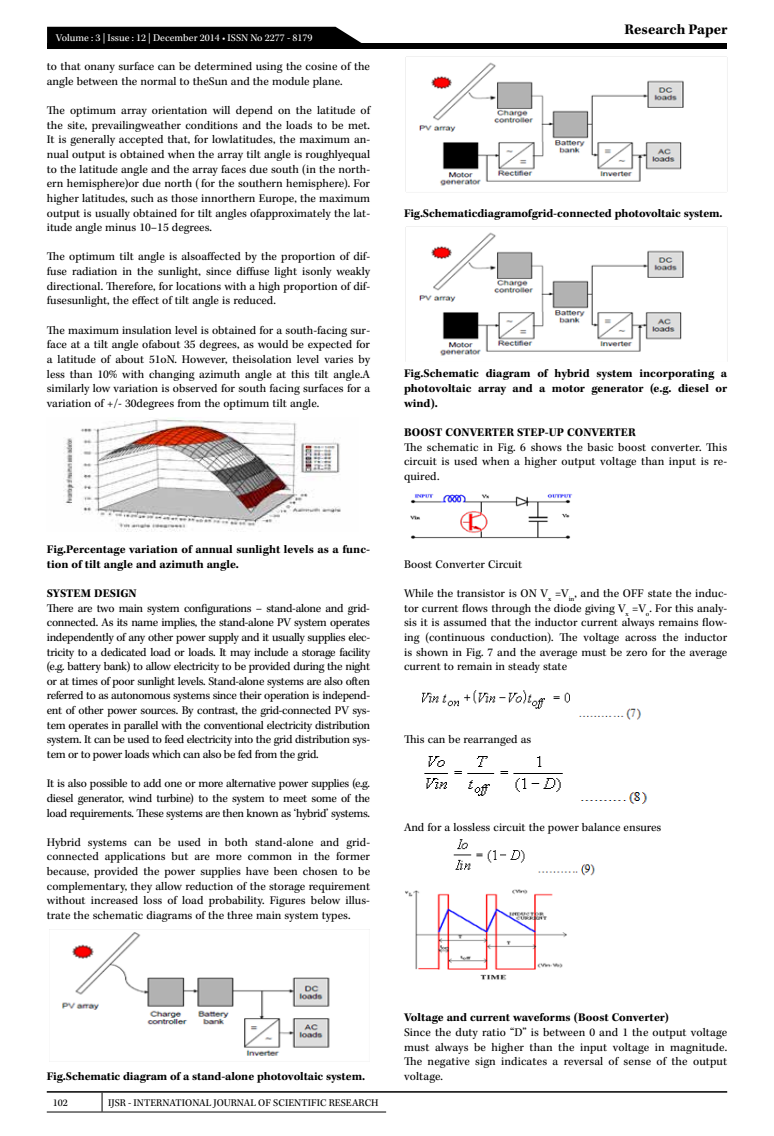
<style>
.page{position:relative;width:774px;height:1136px;background:#fff}
.page>*{position:absolute;margin:0;border:0;box-sizing:border-box;transform-origin:0 0}
.t1{font:700 15px "Kepler Std";color:#000}
.t2{font:12px/14.7px "Kepler Std";color:#000;text-align:justify}
.t3{font:700 12px/14.7px "Kepler Std";color:#000}
.t4{font:10.5px "Kepler Std";color:#000}
.t5{font:10.5px "Kepler Std";color:#fff}
</style>
<div class="page">
<hr style="left:47px;top:1090px;width:680px;height:2px;background:#000">
<svg style="left:102px;top:1092px;width:1px;height:19px"></svg>
<hr style="left:47px;top:1111px;width:55px;height:1px;background:#000">
<hr style="left:102px;top:1111px;width:284px;height:1px;background:#000">
<div style="left:47px;top:43px;width:680px;height:6px;background:#000"></div>
<div style="left:47px;top:27px;width:315px;height:16px;background:#000"></div>
<img style="left:63px;top:418px;width:278px;height:113px">
<img style="left:49px;top:929px;width:321px;height:133px">
<img style="left:405px;top:57px;width:279px;height:135px">
<img style="left:406px;top:226px;width:321px;height:130px">
<img style="left:410px;top:494px;width:162px;height:45px">
<img style="left:422px;top:690px;width:219px;height:30px">
<img style="left:424px;top:756px;width:224px;height:48px">
<img style="left:453px;top:839px;width:142px;height:37px">
<img style="left:405px;top:889px;width:162px;height:91px">
<p class="t5" style="left:56px;top:32px;width:258px">Volume : 3 | Issue : 12 | December 2014 • ISSN No 2277 - 8179</p>
<p class="t2" style="left:47px;top:59px;width:325px">to that onany surface can be determined using the cosine of the angle between the normal to theSun and the module plane.</p>
<p class="t2" style="left:47px;top:103px;width:325px">The optimum array orientation will depend on the latitude of the site, prevailingweather conditions and the loads to be met.<br>It is generally accepted that, for lowlatitudes, the maximum an&shy;nual output is obtained when the array tilt angle is roughlyequal to the latitude angle and the array faces due south (in the north&shy;ern hemisphere)or due north ( for the southern hemisphere). For higher latitudes, such as those innorthern Europe, the maximum output is usually obtained for tilt angles ofapproximately the lat&shy;itude angle minus 10–15 degrees.</p>
<p class="t2" style="left:47px;top:250px;width:325px">The optimum tilt angle is alsoaffected by the proportion of dif&shy;fuse radiation in the sunlight, since diffuse light isonly weakly directional. Therefore, for locations with a high proportion of dif&shy;fusesunlight, the effect of tilt angle is reduced.</p>
<p class="t2" style="left:47px;top:323px;width:325px">The maximum insulation level is obtained for a south-facing sur&shy;face at a tilt angle ofabout 35 degrees, as would be expected for a latitude of about 51oN. However, theisolation level varies by less than 10% with changing azimuth angle at this tilt angle.A similarly low variation is observed for south facing surfaces for a variation of +/- 30degrees from the optimum tilt angle.</p>
<p class="t3" style="left:47px;top:542px;width:325px">Fig.Percentage variation of annual sunlight levels as a func&shy;tion of tilt angle and azimuth angle.</p>
<p class="t3" style="left:47px;top:586px;width:91px">SYSTEM DESIGN</p>
<p class="t2" style="left:47px;top:601px;width:325px">There are two main system configurations – stand-alone and grid&shy;connected. As its name implies, the stand-alone PV system operates independently of any other power supply and it usually supplies elec&shy;tricity to a dedicated load or loads. It may include a storage facility (e.g. battery bank) to allow electricity to be provided during the night or at times of poor sunlight levels. Stand-alone systems are also often referred to as autonomous systems since their operation is independ&shy;ent of other power sources. By contrast, the grid-connected PV sys&shy;tem operates in parallel with the conventional electricity distribution system. It can be used to feed electricity into the grid distribution sys&shy;tem or to power loads which can also be fed from the grid.</p>
<p class="t2" style="left:47px;top:776px;width:325px">It is also possible to add one or more alternative power supplies (e.g. diesel generator, wind turbine) to the system to meet some of the load requirements. These systems are then known as ‘hybrid’ systems.</p>
<p class="t2" style="left:47px;top:835px;width:325px">Hybrid systems can be used in both stand-alone and grid&shy;connected applications but are more common in the former because, provided the power supplies have been chosen to be complementary, they allow reduction of the storage requirement without increased loss of load probability. Figures below illus&shy;trate the schematic diagrams of the three main system types.</p>
<p class="t1" style="left:625px;top:21px;width:104px">Research Paper</p>
<p class="t3" style="left:404px;top:206px;width:320px">Fig.Schematicdiagramofgrid-connected photovoltaic system.</p>
<p class="t3" style="left:404px;top:367px;width:325px;text-align:justify">Fig.Schematic diagram of hybrid system incorporating a photovoltaic array and a motor generator (e.g. diesel or wind).</p>
<p class="t3" style="left:404px;top:425px;width:233px">BOOST CONVERTER STEP-UP CONVERTER</p>
<p class="t2" style="left:404px;top:440px;width:325px">The schematic in Fig. 6 shows the basic boost converter. This circuit is used when a higher output voltage than input is re&shy;quired.</p>
<p class="t2" style="left:404px;top:557px;width:120px">Boost Converter Circuit</p>
<p class="t2" style="left:404px;top:586px;width:325px">While the transistor is ON V<sub>x</sub> =V<sub>in</sub>, and the OFF state the induc&shy;tor current flows through the diode giving V<sub>x</sub> =V<sub>o</sub>. For this analy&shy;sis it is assumed that the inductor current always remains flow&shy;ing (continuous conduction). The voltage across the inductor is shown in Fig. 7 and the average must be zero for the average current to remain in steady state</p>
<p class="t2" style="left:404px;top:732px;width:129px">This can be rearranged as</p>
<p class="t2" style="left:404px;top:820px;width:259px">And for a lossless circuit the power balance ensures</p>
<p class="t3" style="left:47px;top:1069px;width:320px">Fig.Schematic diagram of a stand-alone photovoltaic system.</p>
<p class="t4" style="left:53px;top:1096px;width:17px">102</p>
<p class="t4" style="left:108px;top:1096px;width:272px">IJSR - INTERNATIONAL JOURNAL OF SCIENTIFIC RESEARCH</p>
<p class="t3" style="left:404px;top:1010px;width:266px">Voltage and current waveforms (Boost Converter)</p>
<p class="t2" style="left:404px;top:1025px;width:325px">Since the duty ratio “D” is between 0 and 1 the output voltage must always be higher than the input voltage in magnitude.<br>The negative sign indicates a reversal of sense of the output voltage.</p>
</div>
